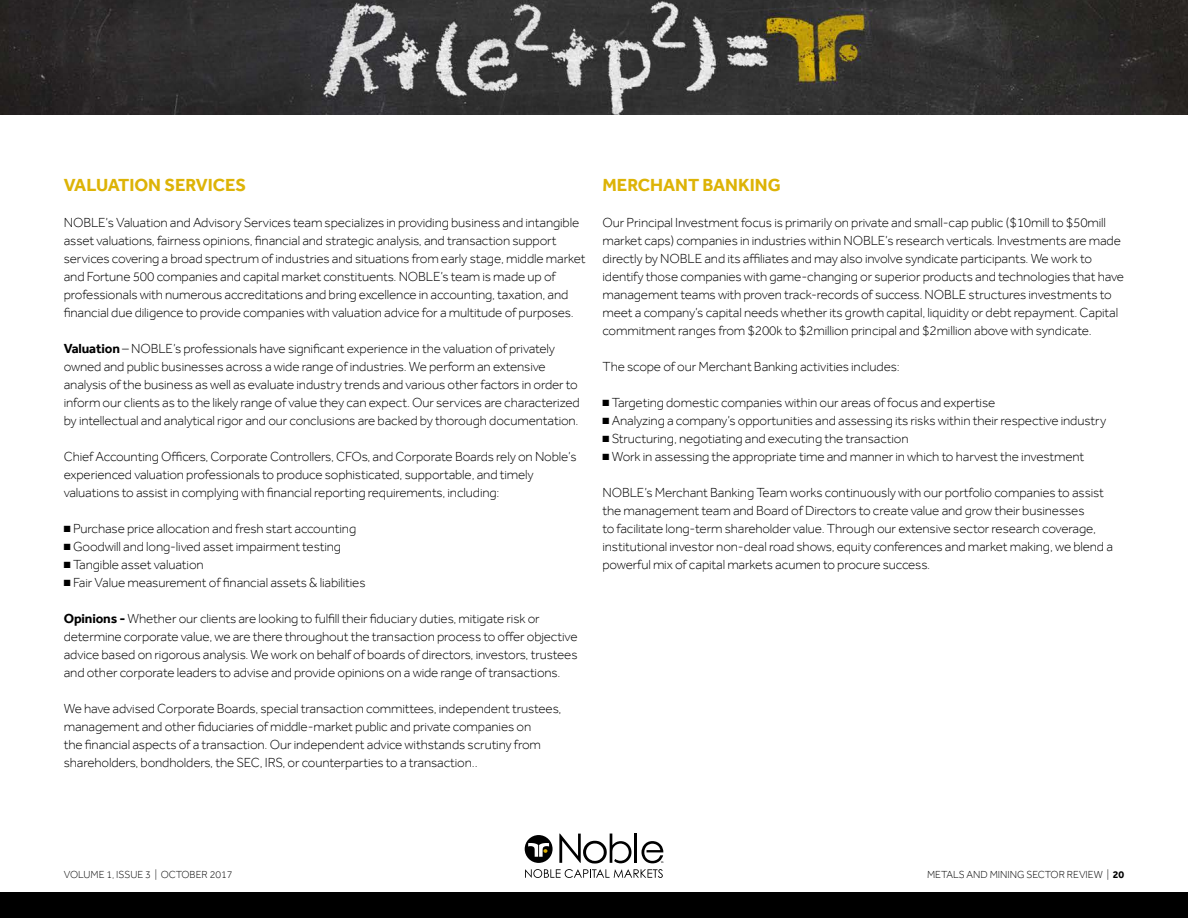
<style>
.page{position:relative;width:1188px;height:918px;background:#fff}
.page>*{position:absolute;margin:0;border:0;box-sizing:border-box;transform-origin:0 0}
.t1{font:700 18px "Effra";color:#ddb306}
.t2{font:300 13.5px/18px "Effra";letter-spacing:-.01em;color:#000}
.t3{font:300 10.5px "Effra";color:#000}
.t4{font:300 10.5px "Effra";color:#070707}
.s1{font-weight:700}
</style>
<div class="page">
<div style="left:0;top:892px;width:1188px;height:26px;background:#000"></div>
<svg style="left:525px;top:834px;width:138px;height:44px"></svg>
<img style="left:0;top:0;width:1188px;height:115px">
<h1 class="t1" style="left:64px;top:174px;width:184px">VALUATION SERVICES</h1>
<p class="t2" style="left:64px;top:213px;width:523px">NOBLE’s Valuation and Advisory Services team specializes in providing business and intangible asset valuations, fairness opinions, financial and strategic analysis, and transaction support services covering a broad spectrum of industries and situations from early stage, middle market and Fortune 500 companies and capital market constituents. NOBLE’s team is made up of professionals with numerous accreditations and bring excellence in accounting, taxation, and financial due diligence to provide companies with valuation advice for a multitude of purposes.</p>
<p class="t2" style="left:64px;top:339px;width:518px"><span class="s1">Valuation</span> – NOBLE’s professionals have significant experience in the valuation of privately owned and public businesses across a wide range of industries. We perform an extensive analysis of the business as well as evaluate industry trends and various other factors in order to inform our clients as to the likely range of value they can expect. Our services are characterized by intellectual and analytical rigor and our conclusions are backed by thorough documentation.</p>
<p class="t2" style="left:64px;top:447px;width:514px">Chief Accounting Officers, Corporate Controllers, CFOs, and Corporate Boards rely on Noble’s experienced valuation professionals to produce sophisticated, supportable, and timely valuations to assist in complying with financial reporting requirements, including:</p>
<p class="t2" style="left:64px;top:519px;width:294px">■ Purchase price allocation and fresh start accounting</p>
<p class="t2" style="left:64px;top:537px;width:279px">■ Goodwill and long-lived asset impairment testing</p>
<p class="t2" style="left:64px;top:555px;width:141px">■ Tangible asset valuation</p>
<p class="t2" style="left:64px;top:573px;width:303px">■ Fair Value measurement of financial assets &amp; liabilities</p>
<p class="t2" style="left:64px;top:609px;width:515px"><span class="s1">Opinions -</span> Whether our clients are looking to fulfill their fiduciary duties, mitigate risk or determine corporate value, we are there throughout the transaction process to offer objective advice based on rigorous analysis. We work on behalf of boards of directors, investors, trustees and other corporate leaders to advise and provide opinions on a wide range of transactions.</p>
<p class="t2" style="left:64px;top:699px;width:499px">We have advised Corporate Boards, special transaction committees, independent trustees, management and other fiduciaries of middle-market public and private companies on<br>the financial aspects of a transaction. Our independent advice withstands scrutiny from shareholders, bondholders, the SEC, IRS, or counterparties to a transaction..</p>
<h1 class="t1" style="left:603px;top:174px;width:180px">MERCHANT BANKING</h1>
<p class="t2" style="left:603px;top:213px;width:523px">Our Principal Investment focus is primarily on private and small-cap public ($10mill to $50mill market caps) companies in industries within NOBLE’s research verticals. Investments are made directly by NOBLE and its affiliates and may also involve syndicate participants. We work to identify those companies with game-changing or superior products and technologies that have management teams with proven track-records of success. NOBLE structures investments to meet a company’s capital needs whether its growth capital, liquidity or debt repayment. Capital commitment ranges from $200k to $2million principal and $2million above with syndicate.</p>
<p class="t2" style="left:603px;top:357px;width:299px">The scope of our Merchant Banking activities includes:</p>
<p class="t2" style="left:603px;top:393px;width:394px">■ Targeting domestic companies within our areas of focus and expertise</p>
<p class="t2" style="left:603px;top:411px;width:505px">■ Analyzing a company’s opportunities and assessing its risks within their respective industry</p>
<p class="t2" style="left:603px;top:429px;width:308px">■ Structuring, negotiating and executing the transaction</p>
<p class="t2" style="left:603px;top:447px;width:483px">■ Work in assessing the appropriate time and manner in which to harvest the investment</p>
<p class="t2" style="left:603px;top:483px;width:512px">NOBLE’s Merchant Banking Team works continuously with our portfolio companies to assist the management team and Board of Directors to create value and grow their businesses<br>to facilitate long-term shareholder value. Through our extensive sector research coverage, institutional investor non-deal road shows, equity conferences and market making, we blend a powerful mix of capital markets acumen to procure success.</p>
<p class="t4" style="left:64px;top:868px;width:170px">VOLUME 1, ISSUE 3 | OCTOBER 2017</p>
<p class="t3" style="left:927px;top:868px;width:199px">METALS AND MINING SECTOR REVIEW | <span class="s1">20</span></p>
</div>
